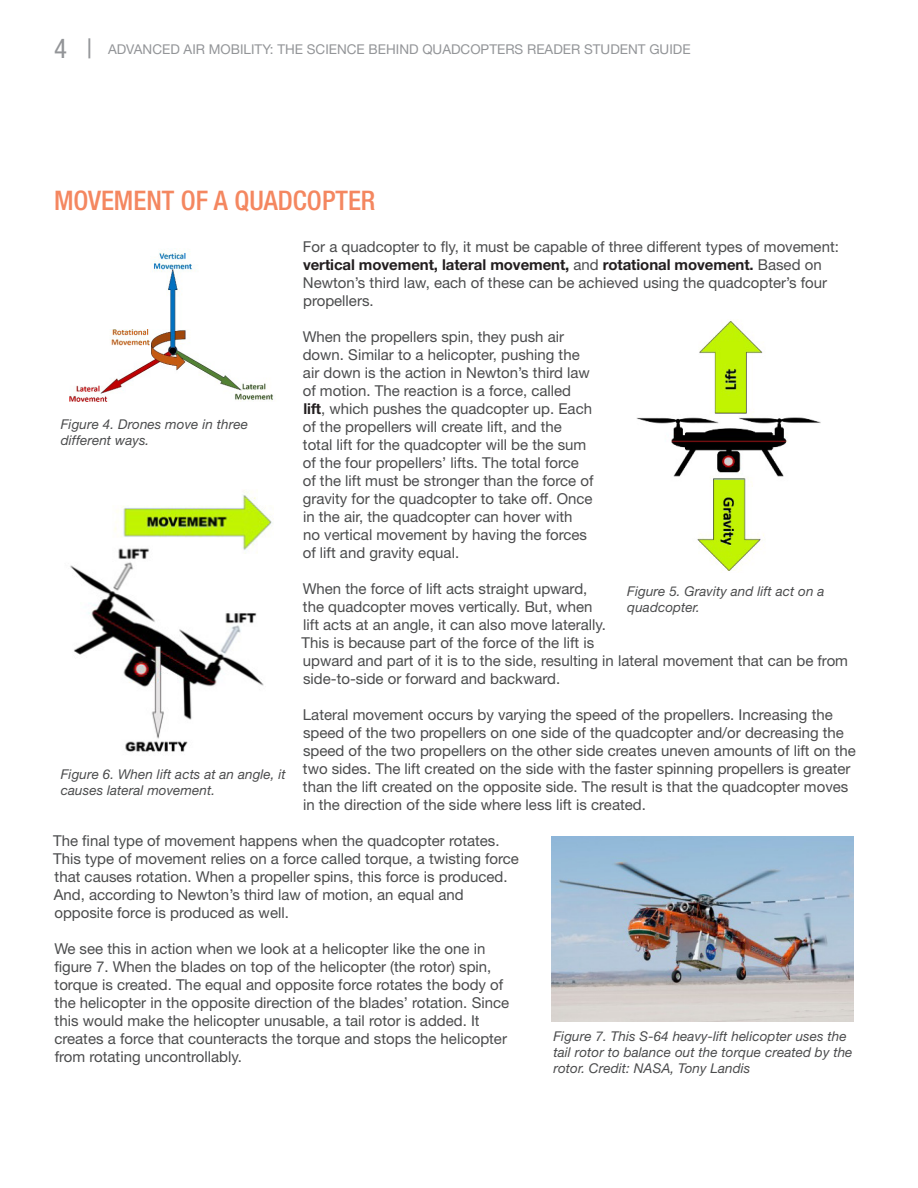
<style>
.page{position:relative;width:918px;height:1188px;background:#fff}
.page>*{position:absolute;margin:0;border:0;box-sizing:border-box;transform-origin:0 0}
.NUMBER_BULLET_LIST{font:500 condensed 27px "Helvetica Neue";color:#f48760}
.BODY_TEXT{font:15px/18px "Helvetica Neue";color:#4b4c4d}
.t1{font:italic 13.5px/16.2px "Helvetica Neue";letter-spacing:.005em;color:#4b4c4d}
.t2{font:13.5px "Helvetica Neue";color:#939598}
.s1{font-stretch:condensed;font-size:27px}
.s2{font-weight:700;color:#231f20}
</style>
<div class="page">
<img style="left:69px;top:250px;width:204px;height:152px">
<img style="left:70px;top:490px;width:204px;height:262px">
<img style="left:636px;top:320px;width:185px;height:251px">
<img style="left:552px;top:836px;width:301px;height:186px">
<p class="t2" style="left:54px;top:41px;width:638px"><span class="s1">4 |</span> ADVANCED AIR MOBILITY: THE SCIENCE BEHIND QUADCOPTERS READER STUDENT GUIDE</p>
<p class="NUMBER_BULLET_LIST" style="left:54px;top:184px;width:323px">MOVEMENT OF A QUADCOPTER</p>
<p class="BODY_TEXT" style="left:303px;top:237px;width:537px">For a quadcopter to fly, it must be capable of three different types of movement: <span class="s2">vertical movement, lateral movement,</span> and <span class="s2">rotational movement.</span> Based on Newton’s third law, each of these can be achieved using the quadcopter’s four propellers.</p>
<p class="BODY_TEXT" style="left:303px;top:327px;width:292px">When the propellers spin, they push air down. Similar to a helicopter, pushing the air down is the action in Newton’s third law of motion. The reaction is a force, called <span class="s2">lift</span>, which pushes the quadcopter up. Each of the propellers will create lift, and the total lift for the quadcopter will be the sum of the four propellers’ lifts. The total force of the lift must be stronger than the force of gravity for the quadcopter to take off. Once in the air, the quadcopter can hover with<br>no vertical movement by having the forces of lift and gravity equal.</p>
<p class="BODY_TEXT" style="left:301px;top:579px;width:548px">When the force of lift acts straight upward,<br>the quadcopter moves vertically. But, when<br>lift acts at an angle, it can also move laterally.<br>This is because part of the force of the lift is<br>upward and part of it is to the side, resulting in lateral movement that can be from side-to-side or forward and backward.</p>
<p class="BODY_TEXT" style="left:303px;top:705px;width:554px">Lateral movement occurs by varying the speed of the propellers. Increasing the speed of the two propellers on one side of the quadcopter and/or decreasing the speed of the two propellers on the other side creates uneven amounts of lift on the two sides. The lift created on the side with the faster spinning propellers is greater than the lift created on the opposite side. The result is that the quadcopter moves in the direction of the side where less lift is created.</p>
<p class="BODY_TEXT" style="left:53px;top:831px;width:467px">The final type of movement happens when the quadcopter rotates.<br>This type of movement relies on a force called torque, a twisting force that causes rotation. When a propeller spins, this force is produced.<br>And, according to Newton’s third law of motion, an equal and opposite force is produced as well.</p>
<p class="BODY_TEXT" style="left:54px;top:939px;width:456px">We see this in action when we look at a helicopter like the one in figure 7. When the blades on top of the helicopter (the rotor) spin, torque is created. The equal and opposite force rotates the body of the helicopter in the opposite direction of the blades’ rotation. Since this would make the helicopter unusable, a tail rotor is added. It creates a force that counteracts the torque and stops the helicopter from rotating uncontrollably.</p>
<p class="t1" style="left:61px;top:416px;width:189px">Figure 4. Drones move in three different ways.</p>
<p class="t1" style="left:627px;top:582px;width:199px">Figure 5. Gravity and lift act on a quadcopter.</p>
<p class="t1" style="left:61px;top:766px;width:227px">Figure 6. When lift acts at an angle, it causes lateral movement.</p>
<p class="t1" style="left:554px;top:1028px;width:301px">Figure 7. This S-64 heavy-lift helicopter uses the tail rotor to balance out the torque created by the rotor. Credit: NASA, Tony Landis</p>
</div>
